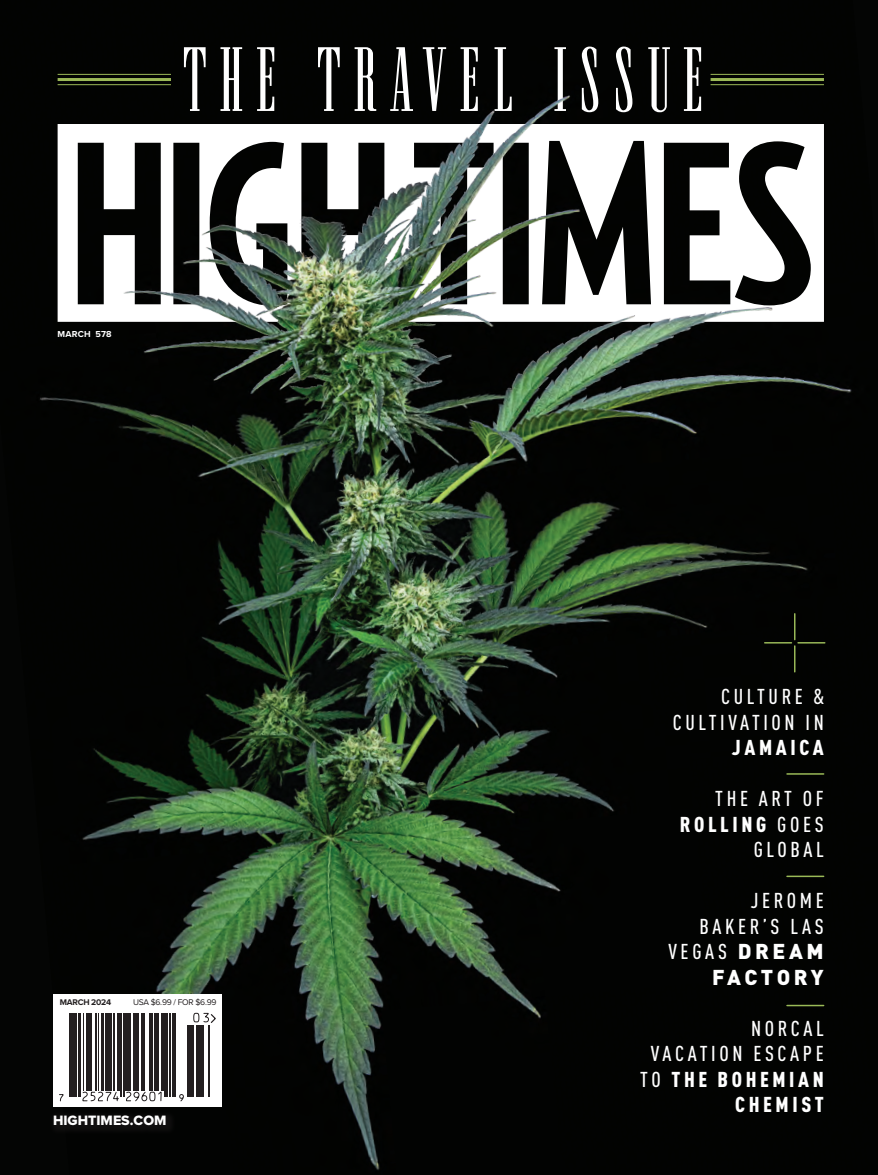
<style>
.page{position:relative;width:878px;height:1175px;background:#fff}
.page>*{position:absolute;margin:0;border:0;box-sizing:border-box;transform-origin:0 0}
.t1{font:93px "Newston Normal";letter-spacing:.13em;color:#fff}
.t2{font:500 condensed 21.3px/25.5px "DIN Pro";letter-spacing:.17em;color:#fff;text-align:right}
.t3{font:900 condensed 21.3px "DIN Pro";letter-spacing:.17em;color:#fff}
.t4{font:14.1px "Proxima Nova Extrabld";color:#fff}
.t5{font:700 9px "Proxima Nova";letter-spacing:.025em;color:#fff}
.t6{font:8.55px "Proxima Nova";letter-spacing:-.03em;color:#231f20}
.t7{font:700 8.55px "Proxima Nova";letter-spacing:-.03em;color:#231f20}
.s1{font-weight:900}
.s2{font-weight:900;font-stretch:normal}
</style>
<div class="page">
<img style="left:0;top:0;width:878px;height:1174px">
<svg style="left:58px;top:124px;width:766px;height:198px"></svg>
<div style="left:764px;top:614px;width:60px;height:58px;background:#020301"></div>
<hr style="left:787px;top:773px;width:36px;height:1px;background:#9aba57">
<hr style="left:787px;top:875px;width:36px;height:2px;background:#9aba57">
<hr style="left:787px;top:1004px;width:36px;height:2px;background:#9aba57">
<svg style="left:53px;top:994px;width:168px;height:113px"></svg>
<div style="left:49px;top:1110px;width:127px;height:25px;background:#0c0c0b"></div>
<hr style="left:69px;top:1013px;width:1px;height:83px;background:#231f20">
<hr style="left:71px;top:1013px;width:1px;height:83px;background:#231f20">
<hr style="left:74px;top:1013px;width:3px;height:83px;background:#231f20">
<hr style="left:78px;top:1013px;width:2px;height:83px;background:#231f20">
<hr style="left:83px;top:1013px;width:1px;height:77px;background:#231f20">
<hr style="left:86px;top:1013px;width:2px;height:77px;background:#231f20">
<hr style="left:89px;top:1013px;width:3px;height:77px;background:#231f20">
<hr style="left:95px;top:1013px;width:1px;height:77px;background:#231f20">
<hr style="left:98px;top:1013px;width:1px;height:77px;background:#231f20">
<hr style="left:102px;top:1013px;width:2px;height:77px;background:#231f20">
<hr style="left:105px;top:1013px;width:3px;height:77px;background:#231f20">
<hr style="left:110px;top:1013px;width:2px;height:77px;background:#231f20">
<hr style="left:113px;top:1013px;width:1px;height:77px;background:#231f20">
<hr style="left:117px;top:1013px;width:3px;height:77px;background:#231f20">
<hr style="left:121px;top:1013px;width:1px;height:83px;background:#231f20">
<hr style="left:123px;top:1013px;width:1px;height:83px;background:#231f20">
<hr style="left:125px;top:1013px;width:3px;height:77px;background:#231f20">
<hr style="left:129px;top:1013px;width:2px;height:77px;background:#231f20">
<hr style="left:133px;top:1013px;width:3px;height:77px;background:#231f20">
<hr style="left:138px;top:1013px;width:1px;height:77px;background:#231f20">
<hr style="left:141px;top:1013px;width:1px;height:77px;background:#231f20">
<hr style="left:143px;top:1013px;width:1px;height:77px;background:#231f20">
<hr style="left:149px;top:1013px;width:3px;height:77px;background:#231f20">
<hr style="left:155px;top:1013px;width:1px;height:77px;background:#231f20">
<hr style="left:157px;top:1013px;width:2px;height:77px;background:#231f20">
<hr style="left:161px;top:1013px;width:2px;height:77px;background:#231f20">
<hr style="left:165px;top:1013px;width:3px;height:83px;background:#231f20">
<hr style="left:169px;top:1013px;width:1px;height:83px;background:#231f20">
<hr style="left:173px;top:1013px;width:1px;height:83px;background:#231f20">
<hr style="left:175px;top:1013px;width:1px;height:83px;background:#231f20">
<hr style="left:187px;top:1024px;width:1px;height:72px;background:#231f20">
<hr style="left:189px;top:1024px;width:2px;height:72px;background:#231f20">
<hr style="left:193px;top:1024px;width:1px;height:72px;background:#231f20">
<hr style="left:196px;top:1024px;width:3px;height:72px;background:#231f20">
<hr style="left:201px;top:1024px;width:1px;height:72px;background:#231f20">
<hr style="left:203px;top:1024px;width:1px;height:72px;background:#231f20">
<hr style="left:208px;top:1024px;width:1px;height:72px;background:#231f20">
<svg style="left:59px;top:1093px;width:5px;height:8px"></svg>
<svg style="left:82px;top:1090px;width:80px;height:12px"></svg>
<svg style="left:179px;top:1093px;width:5px;height:8px"></svg>
<svg style="left:193px;top:1012px;width:24px;height:12px"></svg>
<hr style="left:58px;top:74px;width:113px;height:1px;background:#9bb857">
<hr style="left:58px;top:78px;width:113px;height:3px;background:#9bb857">
<hr style="left:58px;top:84px;width:113px;height:1px;background:#9bb857">
<hr style="left:710px;top:74px;width:114px;height:1px;background:#9bb857">
<hr style="left:710px;top:78px;width:114px;height:3px;background:#9bb857">
<hr style="left:710px;top:84px;width:114px;height:1px;background:#9bb857">
<img style="left:86px;top:82px;width:718px;height:307px">
<h1 class="t1" style="left:183px;top:34px;width:522px">THE TRAVEL ISSUE</h1>
<p class="t5" style="left:58px;top:328px;width:55px">MARCH 578</p>
<p class="t7" style="left:60px;top:996px;width:53px">MARCH 2024</p>
<p class="t6" style="left:133px;top:996px;width:85px">USA $6.99 / FOR $6.99</p>
<p class="t4" style="left:53px;top:1110px;width:115px">HIGHTIMES.COM</p>
<p class="t2" style="left:673px;top:682px;width:152px">CULTURE &amp;<br>CULTIVATION IN</p>
<p class="t3" style="left:732px;top:731px;width:93px">JAMAICA</p>
<p class="t2" style="left:680px;top:784px;width:145px">THE ART OF<br><span class="s1">ROLLING</span> GOES<br>GLOBAL</p>
<p class="t2" style="left:668px;top:886px;width:157px">JEROME<br>BAKER’S LAS<br>VEGAS <span class="s2">DREAM<br>FACTORY</span></p>
<p class="t2" style="left:640px;top:1013px;width:185px">NORCAL<br>VACATION ESCAPE<br>TO <span class="s1">THE BOHEMIAN<br>CHEMIST</span></p>
</div>
